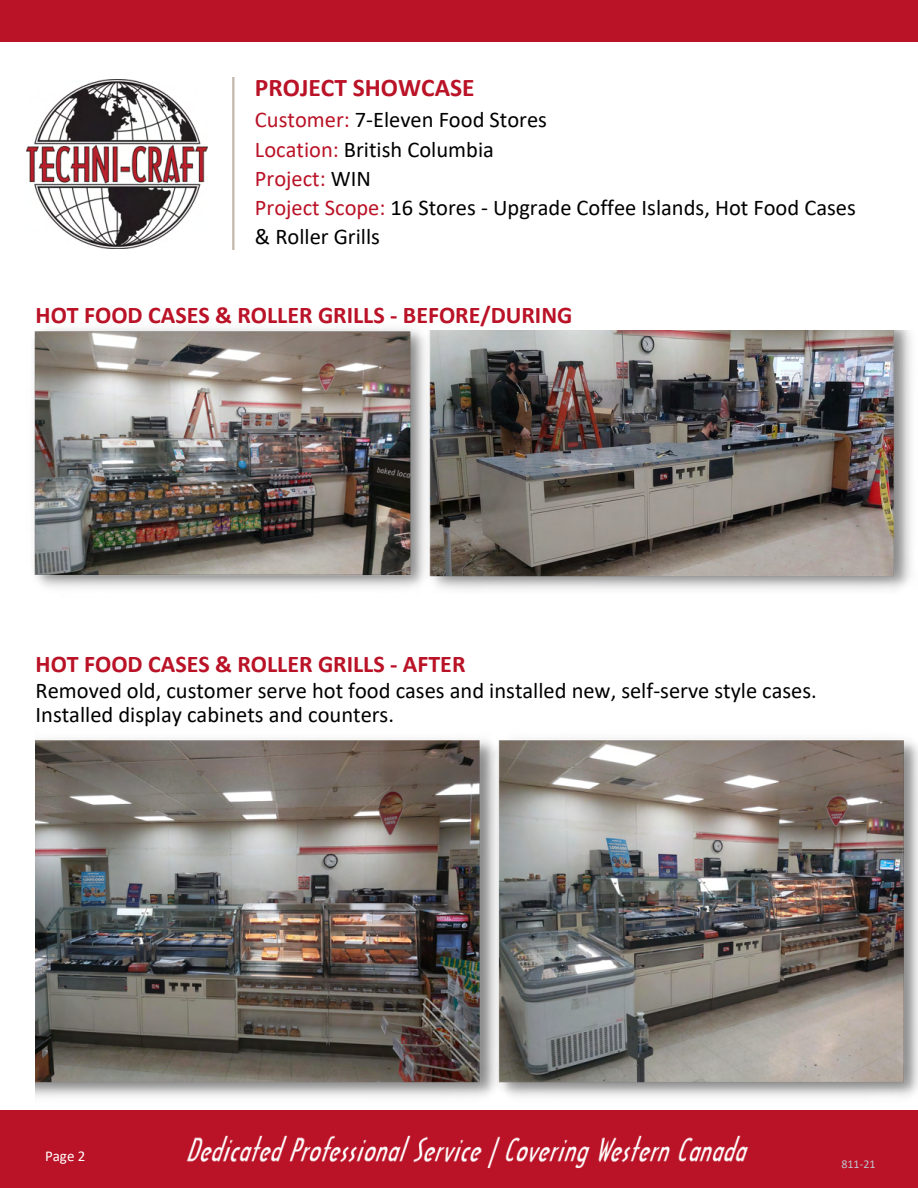
<style>
.page{position:relative;width:918px;height:1188px;background:#fff}
.page>*{position:absolute;margin:0;border:0;box-sizing:border-box;transform-origin:0 0}
.t1{font:700 25.5px "Calibri";color:#ba1226}
.t2{font:700 24px "Calibri";color:#ba1226}
.t3{font:22.5px/24.8px "Calibri";color:#000}
.t4{font:22.5px "Calibri";color:#ba1226}
.t5{font:15px "Calibri";color:#fff}
.t6{font:12px "Calibri";color:#bfc5ce}
.s1{color:#ba1226}
.s2{color:#000}
</style>
<div class="page">
<div style="left:0;top:0;width:918px;height:42px;background:#ba1226"></div>
<svg style="left:232px;top:77px;width:3px;height:173px"></svg>
<div style="left:0;top:1110px;width:918px;height:78px;background:#ba1226"></div>
<img style="left:186px;top:1135px;width:563px;height:34px">
<img style="left:26px;top:79px;width:181px;height:170px">
<img style="left:34px;top:328px;width:401px;height:260px">
<img style="left:36px;top:739px;width:453px;height:358px">
<img style="left:489px;top:740px;width:429px;height:357px">
<img style="left:423px;top:331px;width:488px;height:259px">
<p class="t1" style="left:255px;top:77px;width:221px">PROJECT SHOWCASE</p>
<p class="t3" style="left:255px;top:109px;width:294px"><span class="s1">Customer:</span> 7-Eleven Food Stores</p>
<p class="t3" style="left:255px;top:139px;width:240px"><span class="s1">Location:</span> British Columbia</p>
<p class="t4" style="left:255px;top:169px;width:118px">Project: <span class="s2">WIN</span></p>
<p class="t3" style="left:255px;top:197px;width:602px"><span class="s1">Project Scope:</span> 16 Stores - Upgrade Coffee Islands, Hot Food Cases</p>
<p class="t3" style="left:255px;top:226px;width:127px">&amp; Roller Grills</p>
<p class="t2" style="left:36px;top:305px;width:538px">HOT FOOD CASES &amp; ROLLER GRILLS - BEFORE/DURING</p>
<p class="t2" style="left:36px;top:654px;width:431px">HOT FOOD CASES &amp; ROLLER GRILLS - AFTER</p>
<p class="t3" style="left:36px;top:680px;width:783px">Removed old, customer serve hot food cases and installed new, self-serve style cases.<br>Installed display cabinets and counters.</p>
<p class="t5" style="left:45px;top:1150px;width:42px">Page 2</p>
<p class="t6" style="left:842px;top:1159px;width:36px">811-21</p>
</div>
